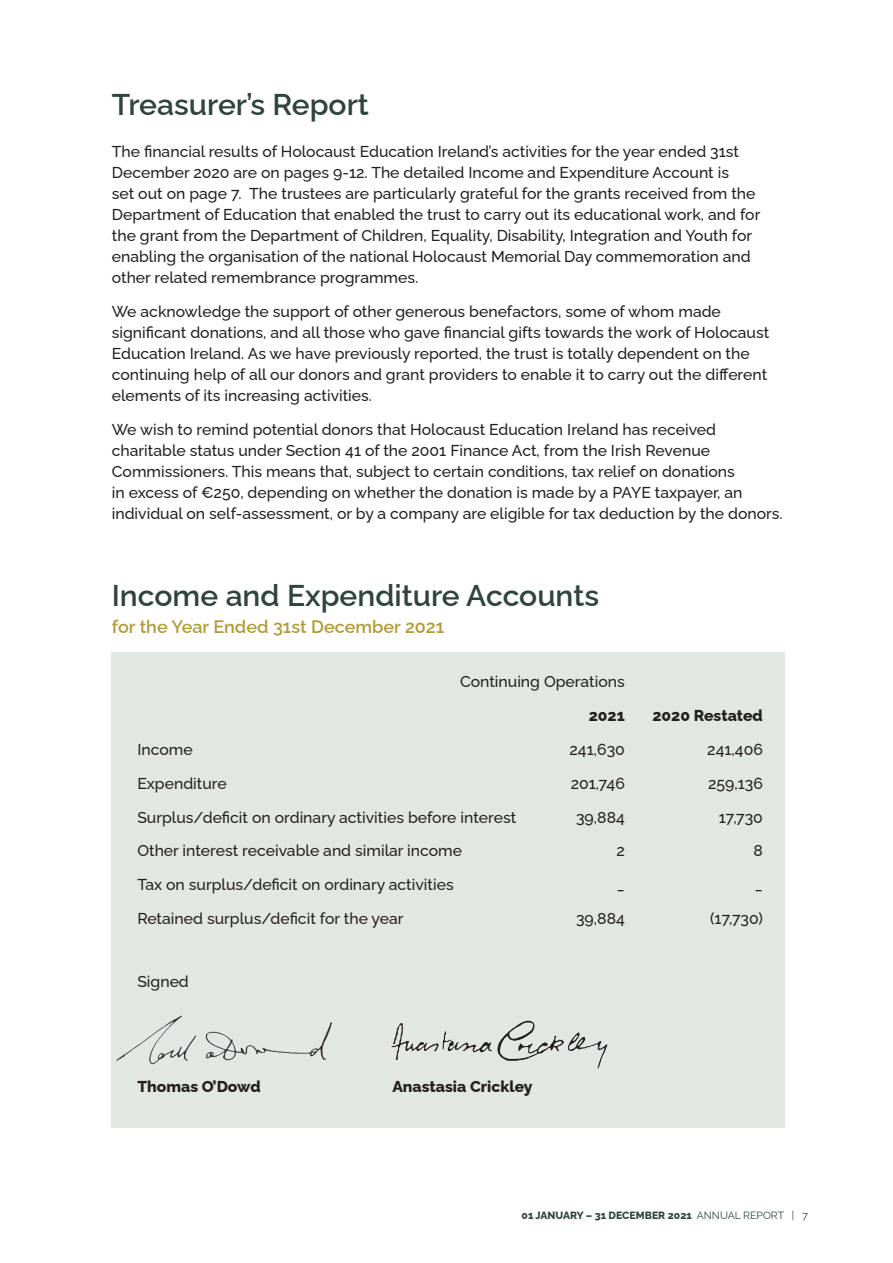
<style>
.page{position:relative;width:893px;height:1263px;background:#fff}
.page>*{position:absolute;margin:0;border:0;box-sizing:border-box;transform-origin:0 0}
.t1{font:600 30px "Raleway";color:#30443c}
.Small_header{font:600 18px "Raleway";color:#b29b3a}
.body_text{font:500 15.75px/21px "Raleway";color:#231f20}
.body_text-2{font:800 15.75px "Raleway";color:#231f20}
.t2{font:800 10.5px "Raleway";color:#30443c}
.s1{font-weight:400}
</style>
<div class="page">
<div style="left:112px;top:653px;width:673px;height:475px;background:#e3e7e4"></div>
<img style="left:116px;top:1015px;width:216px;height:50px">
<img style="left:391px;top:1021px;width:217px;height:48px">
<p class="t1" style="left:112px;top:81px;width:259px">Treasurer’s Report</p>
<p class="body_text" style="left:112px;top:140px;width:650px">The financial results of Holocaust Education Ireland’s activities for the year ended 31st December 2020 are on pages 9-12. The detailed Income and Expenditure Account is<br>set out on page 7. The trustees are particularly grateful for the grants received from the Department of Education that enabled the trust to carry out its educational work, and for the grant from the Department of Children, Equality, Disability, Integration and Youth for enabling the organisation of the national Holocaust Memorial Day commemoration and other related remembrance programmes.</p>
<p class="body_text" style="left:112px;top:299px;width:659px">We acknowledge the support of other generous benefactors, some of whom made significant donations, and all those who gave financial gifts towards the work of Holocaust Education Ireland. As we have previously reported, the trust is totally dependent on the continuing help of all our donors and grant providers to enable it to carry out the different elements of its increasing activities.</p>
<p class="body_text" style="left:112px;top:417px;width:672px">We wish to remind potential donors that Holocaust Education Ireland has received charitable status under Section 41 of the 2001 Finance Act, from the Irish Revenue Commissioners. This means that, subject to certain conditions, tax relief on donations<br>in excess of €250, depending on whether the donation is made by a PAYE taxpayer, an individual on self-assessment, or by a company are eligible for tax deduction by the donors.</p>
<p class="t1" style="left:112px;top:571px;width:489px">Income and Expenditure Accounts</p>
<p class="Small_header" style="left:112px;top:612px;width:334px">for the Year Ended 31st December 2021</p>
<p class="body_text" style="left:460px;top:670px;width:166px">Continuing Operations</p>
<p class="body_text-2" style="left:589px;top:703px;width:38px">2021</p>
<p class="body_text-2" style="left:652px;top:703px;width:112px">2020 Restated</p>
<p class="body_text" style="left:137px;top:737px;width:57px">Income</p>
<p class="body_text" style="left:569px;top:737px;width:57px">241,630</p>
<p class="body_text" style="left:707px;top:737px;width:57px">241,406</p>
<p class="body_text" style="left:137px;top:771px;width:91px">Expenditure</p>
<p class="body_text" style="left:571px;top:771px;width:56px">201,746</p>
<p class="body_text" style="left:708px;top:771px;width:56px">259,136</p>
<p class="body_text" style="left:137px;top:805px;width:380px">Surplus/deficit on ordinary activities before interest</p>
<p class="body_text" style="left:576px;top:805px;width:50px">39,884</p>
<p class="body_text" style="left:719px;top:805px;width:46px">17,730</p>
<p class="body_text" style="left:137px;top:838px;width:326px">Other interest receivable and similar income</p>
<p class="body_text" style="left:616px;top:838px;width:10px">2</p>
<p class="body_text" style="left:753px;top:838px;width:11px">8</p>
<p class="body_text" style="left:137px;top:872px;width:318px">Tax on surplus/deficit on ordinary activities</p>
<p class="body_text" style="left:617px;top:872px;width:9px">_</p>
<p class="body_text" style="left:755px;top:872px;width:9px">_</p>
<p class="body_text" style="left:137px;top:906px;width:268px">Retained surplus/deficit for the year</p>
<p class="body_text" style="left:576px;top:906px;width:50px">39,884</p>
<p class="body_text" style="left:710px;top:906px;width:54px">(17,730)</p>
<p class="body_text" style="left:137px;top:969px;width:53px">Signed</p>
<p class="body_text-2" style="left:137px;top:1074px;width:125px">Thomas O’Dowd</p>
<p class="body_text-2" style="left:392px;top:1074px;width:142px">Anastasia Crickley</p>
<p class="t2" style="left:522px;top:1207px;width:288px">01 JANUARY – 31 DECEMBER 2021 <span class="s1">ANNUAL REPORT | 7</span></p>
</div>
